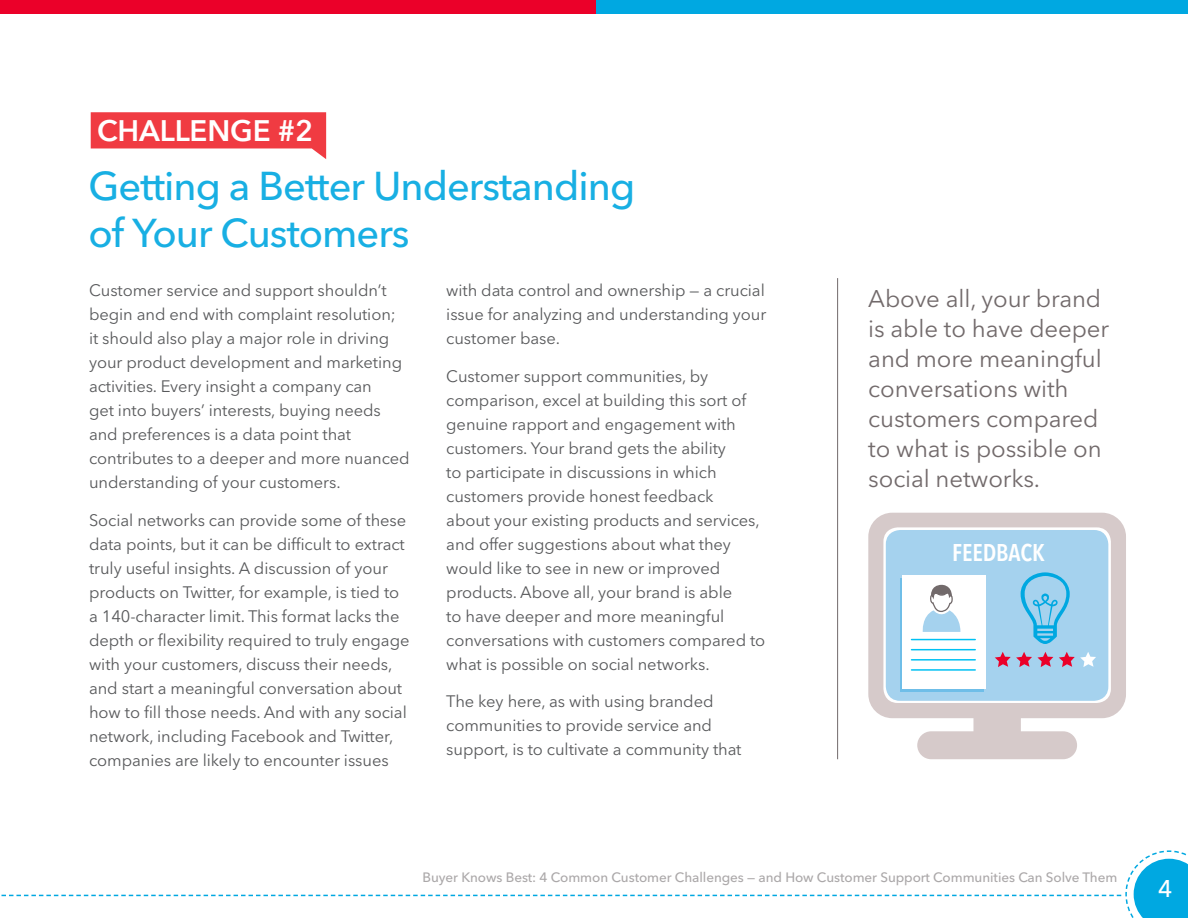
<style>
.page{position:relative;width:1188px;height:918px;background:#fff}
.page>*{position:absolute;margin:0;border:0;box-sizing:border-box;transform-origin:0 0}
.t1{font:500 39.9px/47.4px "Avenir Next LT Pro";letter-spacing:-.025em;color:#18afe3}
.t2{font:600 29.4px "Avenir Next LT Pro";letter-spacing:-.005em;color:#fff}
.t3{font:24px/30px "Avenir Next LT Pro";letter-spacing:-.005em;color:#726a6b}
.t4{font:600 condensed 24px "Avenir Next LT Pro";letter-spacing:-.005em;color:#fff}
.t5{font:500 24px "Avenir Next LT Pro";color:#fff}
.t6{font:16.5px/24px "Avenir Next LT Pro";letter-spacing:-.005em;color:#58595b}
.t7{font:500 13.5px "Avenir Next LT Pro";letter-spacing:-.005em;color:#aba8a9}
</style>
<div class="page">
<svg style="left:2px;top:850px;width:1186px;height:68px"></svg>
<div style="left:0;top:1px;width:597px;height:13px;background:#eb0029"></div>
<div style="left:597px;top:1px;width:591px;height:13px;background:#00a8e1"></div>
<hr style="left:837px;top:278px;width:1px;height:481px;background:#726a6b">
<svg style="left:868px;top:513px;width:258px;height:246px;fill:#d6caca"></svg>
<div style="left:886px;top:530px;width:222px;height:171px;background:#a5d2ee;border-radius:14px"></div>
<svg style="left:901px;top:578px;width:83px;height:113px"></svg>
<div style="left:903px;top:576px;width:83px;height:113px;background:#fff"></div>
<hr style="left:912px;top:639px;width:63px;height:1px;background:#00c1f3">
<hr style="left:912px;top:649px;width:63px;height:1px;background:#00c1f3">
<hr style="left:912px;top:659px;width:63px;height:2px;background:#00c1f3">
<hr style="left:912px;top:669px;width:63px;height:2px;background:#00c1f3">
<svg style="left:995px;top:652px;width:58px;height:15px"></svg>
<svg style="left:1059px;top:652px;width:37px;height:15px"></svg>
<svg style="left:1021px;top:572px;width:49px;height:72px"></svg>
<svg style="left:922px;top:585px;width:38px;height:47px"></svg>
<svg style="left:91px;top:112px;width:235px;height:47px"></svg>
<h2 class="t2" style="left:97px;top:113px;width:217px">CHALLENGE #2</h2>
<h1 class="t1" style="left:89px;top:162px;width:548px">Getting a Better Understanding of Your Customers</h1>
<p class="t6" style="left:89px;top:278px;width:322px">Customer service and support shouldn’t begin and end with complaint resolution;<br>it should also play a major role in driving your product development and marketing activities. Every insight a company can<br>get into buyers’ interests, buying needs and preferences is a data point that contributes to a deeper and more nuanced understanding of your customers.</p>
<p class="t6" style="left:89px;top:508px;width:322px">Social networks can provide some of these data points, but it can be difficult to extract truly useful insights. A discussion of your products on Twitter, for example, is tied to a 140-character limit. This format lacks the depth or flexibility required to truly engage with your customers, discuss their needs, and start a meaningful conversation about how to fill those needs. And with any social network, including Facebook and Twitter, companies are likely to encounter issues</p>
<p class="t6" style="left:446px;top:278px;width:322px;text-align:justify">with data control and ownership — a crucial issue for analyzing and understanding your customer base.</p>
<p class="t6" style="left:446px;top:364px;width:321px">Customer support communities, by comparison, excel at building this sort of genuine rapport and engagement with customers. Your brand gets the ability<br>to participate in discussions in which customers provide honest feedback<br>about your existing products and services, and offer suggestions about what they would like to see in new or improved products. Above all, your brand is able<br>to have deeper and more meaningful conversations with customers compared to what is possible on social networks.</p>
<p class="t6" style="left:446px;top:689px;width:297px">The key here, as with using branded communities to provide service and support, is to cultivate a community that</p>
<h3 class="t3" style="left:868px;top:283px;width:242px">Above all, your brand is able to have deeper and more meaningful conversations with customers compared to what is possible on social networks.</h3>
<h3 class="t4" style="left:952px;top:538px;width:94px">FEEDBACK</h3>
<p class="t7" style="left:422px;top:869px;width:696px">Buyer Knows Best: 4 Common Customer Challenges — and How Customer Support Communities Can Solve Them</p>
<h3 class="t5" style="left:1158px;top:874px;width:16px">4</h3>
</div>
